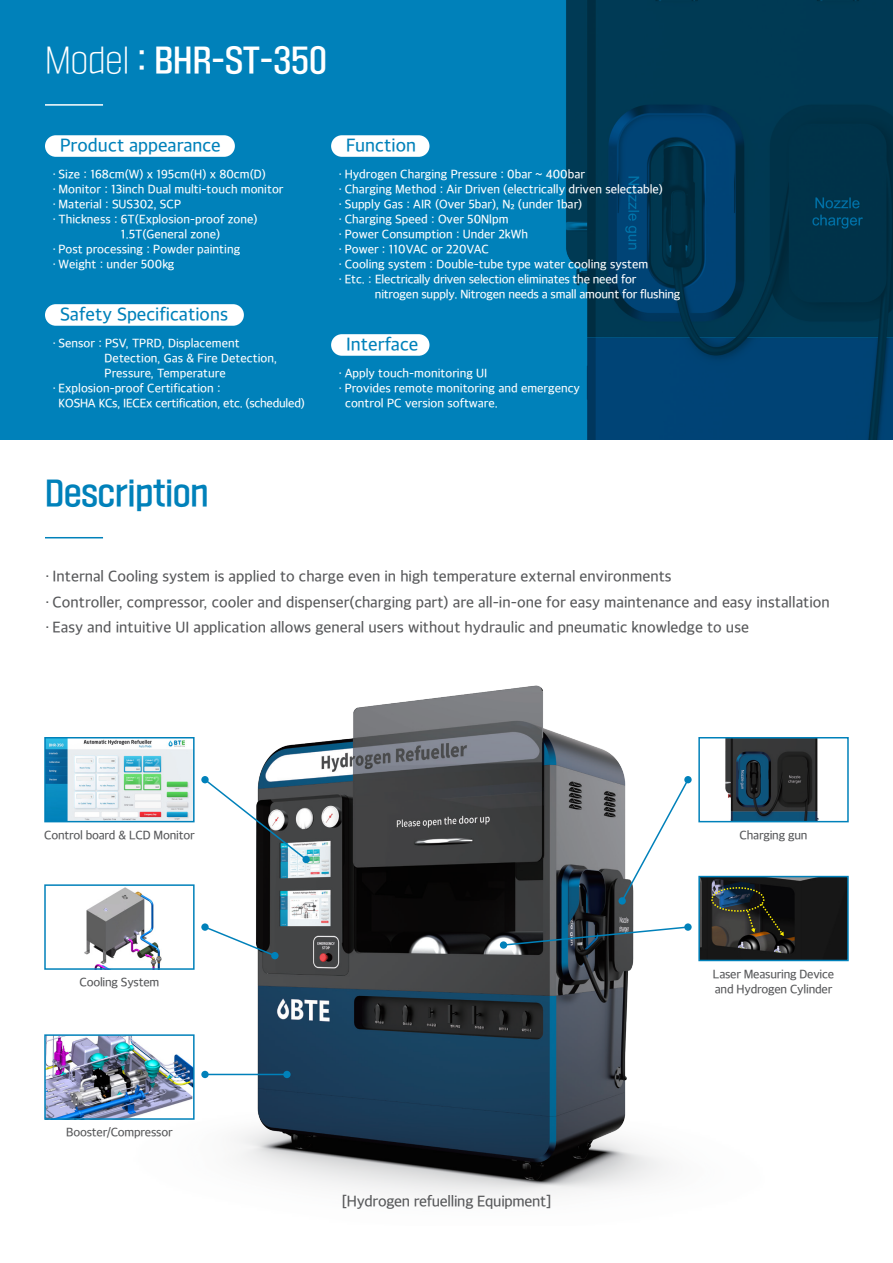
<style>
.page{position:relative;width:893px;height:1263px;background:#fff}
.page>*{position:absolute;margin:0;border:0;box-sizing:border-box;transform-origin:0 0}
.t1{font:30px "SD Gyeokdong G205 Bd";color:#fff}
.t2{font:30px "SD Gyeokdong G205 Bd";color:#0081ba}
.t3{font:18px "SD Gothic Neob d Md";color:#0081ba}
.t4{font:15px/25.5px "SD Gothic Neob d Md";color:#57585a}
.t5{font:15px "SD Gothic Neob d Md";letter-spacing:-.02em;color:#57585a}
.t6{font:12px/15px "SD Gothic Neob d Md";color:#fff}
.t7{font:12px/15px "SD Gothic Neob d Md";letter-spacing:-.02em;color:#57585a}
.t8{font:12px "SD Gothic Neob d Md";letter-spacing:-.02em;color:#fff}
.s1{font-family:"SD Gyeokdong G203 Lt"}
</style>
<div class="page">
<img style="left:70px;top:685px;width:779px;height:512px">
<div style="left:0;top:0;width:893px;height:439px;background:#0081ba"></div>
<img style="left:566px;top:0;width:327px;height:439px">
<hr style="left:45px;top:104px;width:58px;height:2px;background:#fff">
<hr style="left:45px;top:537px;width:58px;height:1px;background:#0081ba">
<img style="left:47px;top:740px;width:145px;height:79px">
<div style="left:44px;top:737px;width:151px;height:85px;border:2px solid #0081ba"></div>
<img style="left:701px;top:740px;width:145px;height:79px">
<div style="left:698px;top:737px;width:151px;height:85px;border:2px solid #0081ba"></div>
<img style="left:701px;top:879px;width:145px;height:79px">
<div style="left:698px;top:876px;width:151px;height:85px;border:2px solid #0081ba"></div>
<img style="left:70px;top:887px;width:122px;height:80px">
<div style="left:44px;top:884px;width:151px;height:86px;border:2px solid #0081ba"></div>
<img style="left:47px;top:1037px;width:145px;height:80px">
<div style="left:44px;top:1034px;width:151px;height:86px;border:2px solid #0081ba"></div>
<svg style="left:201px;top:776px;width:8px;height:7px"></svg>
<div style="left:302px;top:856px;width:8px;height:7px;background:#0081ba;border-radius:50%"></div>
<div style="left:271px;top:952px;width:8px;height:7px;background:#0081ba;border-radius:50%"></div>
<div style="left:283px;top:1071px;width:8px;height:7px;background:#0081ba;border-radius:50%"></div>
<svg style="left:201px;top:923px;width:8px;height:8px"></svg>
<svg style="left:684px;top:776px;width:8px;height:7px"></svg>
<svg style="left:618px;top:897px;width:8px;height:7px"></svg>
<svg style="left:684px;top:923px;width:8px;height:8px"></svg>
<svg style="left:500px;top:941px;width:7px;height:8px"></svg>
<div style="left:201px;top:1071px;width:8px;height:7px;background:#0081ba;border-radius:50%"></div>
<svg style="left:203px;top:777px;width:105px;height:84px"></svg>
<svg style="left:203px;top:925px;width:74px;height:32px"></svg>
<hr style="left:205px;top:1074px;width:82px;height:1px;background:#0081ba">
<svg style="left:620px;top:778px;width:70px;height:125px"></svg>
<svg style="left:502px;top:925px;width:188px;height:22px"></svg>
<div style="left:45px;top:135px;width:190px;height:22px;background:#fff;border-radius:11px"></div>
<div style="left:331px;top:135px;width:98px;height:22px;background:#fff;border-radius:11px"></div>
<div style="left:331px;top:334px;width:98px;height:22px;background:#fff;border-radius:11px"></div>
<div style="left:45px;top:304px;width:199px;height:22px;background:#fff;border-radius:11px"></div>
<svg style="left:702px;top:886px;width:82px;height:50px"></svg>
<h1 class="t1" style="left:45px;top:45px;width:283px"><span class="s1">Model</span> : BHR-ST-350</h1>
<h2 class="t3" style="left:60px;top:137px;width:162px">Product appearance</h2>
<p class="t6" style="left:52px;top:167px;width:215px">· Size : 168cm(W) x 195cm(H) x 80cm(D)</p>
<p class="t6" style="left:52px;top:182px;width:232px">· Monitor : 13inch Dual multi-touch monitor</p>
<p class="t6" style="left:52px;top:197px;width:130px">· Material : SUS302, SCP</p>
<p class="t6" style="left:52px;top:212px;width:207px">· Thickness : 6T(Explosion-proof zone)</p>
<p class="t6" style="left:121px;top:227px;width:101px">1.5T(General zone)</p>
<p class="t6" style="left:52px;top:242px;width:189px">· Post processing : Powder painting</p>
<p class="t6" style="left:52px;top:257px;width:123px">· Weight : under 500kg</p>
<h2 class="t3" style="left:60px;top:306px;width:170px">Safety Specifications</h2>
<p class="t6" style="left:52px;top:335px;width:189px">· Sensor : PSV, TPRD, Displacement</p>
<p class="t6" style="left:105px;top:350px;width:174px">Detection, Gas &amp; Fire Detection,</p>
<p class="t6" style="left:105px;top:365px;width:123px">Pressure, Temperature</p>
<p class="t6" style="left:52px;top:380px;width:170px">· Explosion-proof Certification :</p>
<p class="t8" style="left:59px;top:397px;width:248px">KOSHA KCs, IECEx certification, etc. (scheduled)</p>
<h2 class="t3" style="left:346px;top:137px;width:71px">Function</h2>
<p class="t6" style="left:339px;top:167px;width:326px">· Hydrogen Charging Pressure : 0bar ~ 400bar<br>· Charging Method : Air Driven (electrically driven selectable) · Supply Gas : AIR (Over 5bar), N₂ (under 1bar)<br>· Charging Speed : Over 50Nlpm<br>· Power Consumption : Under 2kWh<br>· Power : 110VAC or 220VAC<br>· Cooling system : Double-tube type water cooling system<br>· Etc. : Electrically driven selection eliminates the need for</p>
<p class="t8" style="left:375px;top:288px;width:307px">nitrogen supply. Nitrogen needs a small amount for flushing</p>
<h2 class="t3" style="left:346px;top:336px;width:74px">Interface</h2>
<p class="t6" style="left:339px;top:365px;width:150px">· Apply touch-monitoring UI</p>
<p class="t6" style="left:339px;top:380px;width:243px">· Provides remote monitoring and emergency</p>
<p class="t6" style="left:345px;top:395px;width:154px">control PC version software.</p>
<h1 class="t2" style="left:45px;top:478px;width:165px">Description</h1>
<p class="t4" style="left:45px;top:564px;width:786px">· Internal Cooling system is applied to charge even in high temperature external environments<br>· Controller, compressor, cooler and dispenser(charging part) are all-in-one for easy maintenance and easy installation · Easy and intuitive UI application allows general users without hydraulic and pneumatic knowledge to use</p>
<p class="t7" style="left:44px;top:828px;width:152px">Control board &amp; LCD Monitor</p>
<p class="t7" style="left:740px;top:828px;width:69px">Charging gun</p>
<p class="t7" style="left:79px;top:975px;width:81px">Cooling System</p>
<p class="t7" style="left:66px;top:1125px;width:108px">Booster/Compressor</p>
<p class="t5" style="left:342px;top:1194px;width:211px">[Hydrogen refuelling Equipment]</p>
<p class="t7" style="left:713px;top:966px;width:123px">Laser Measuring Device and Hydrogen Cylinder</p>
</div>
